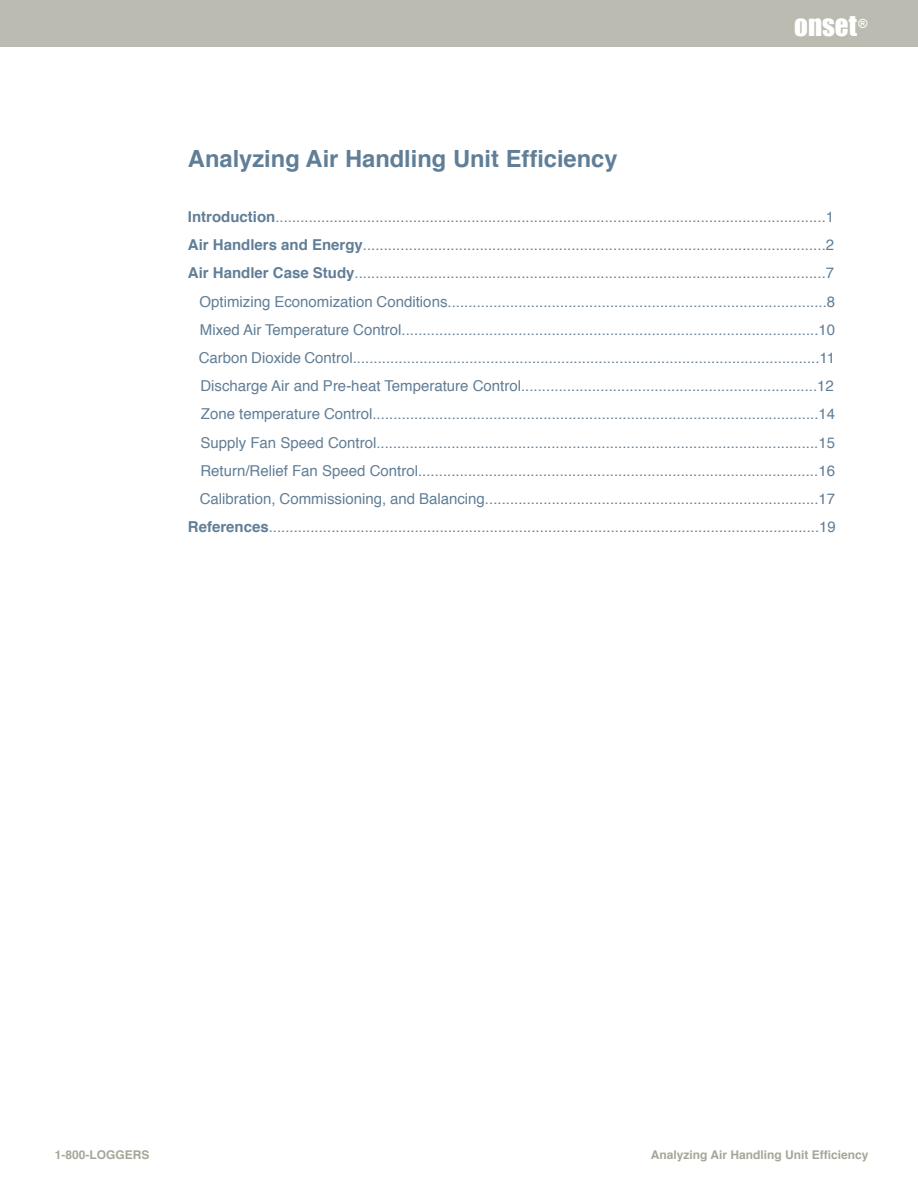
<style>
.page{position:relative;width:918px;height:1188px;background:#fff}
.page>*{position:absolute;margin:0;border:0;box-sizing:border-box;transform-origin:0 0}
.t1{font:27px "Impact";color:#fff}
.t2{font:700 23.7px "Helvetica";color:#607e97}
.t3{font:15px/28.2px "Helvetica";color:#607e97;text-align:right}
.t4{font:700 12px "Helvetica";color:#a6a698}
.s1{font-weight:700}
</style>
<div class="page">
<div style="left:0;top:0;width:918px;height:47px;background:#bbbbb1"></div>
<h1 class="t1" style="left:794px;top:9px;width:75px">ONSET<sup>®</sup></h1>
<h2 class="t2" style="left:188px;top:139px;width:431px">Analyzing Air Handling Unit Efficiency</h2>
<p class="t3" style="left:188px;top:203px;width:649px"><span class="s1">Introduction</span>....................................................................................................................................1<br><span class="s1">Air Handlers and Energy</span>...............................................................................................................2<br><span class="s1">Air Handler Case Study</span>.................................................................................................................7<br>Optimizing Economization Conditions...........................................................................................8<br>Mixed Air Temperature Control....................................................................................................10<br>Carbon Dioxide Control................................................................................................................11<br>Discharge Air and Pre-heat Temperature Control.......................................................................12<br>Zone temperature Control...........................................................................................................14<br>Supply Fan Speed Control..........................................................................................................15<br>Return/Relief Fan Speed Control................................................................................................16<br>Calibration, Commissioning, and Balancing................................................................................17<br><span class="s1">References</span>....................................................................................................................................19</p>
<p class="t4" style="left:55px;top:1145px;width:96px">1-800-LOGGERS</p>
<p class="t4" style="left:651px;top:1145px;width:219px">Analyzing Air Handling Unit Efficiency</p>
</div>
